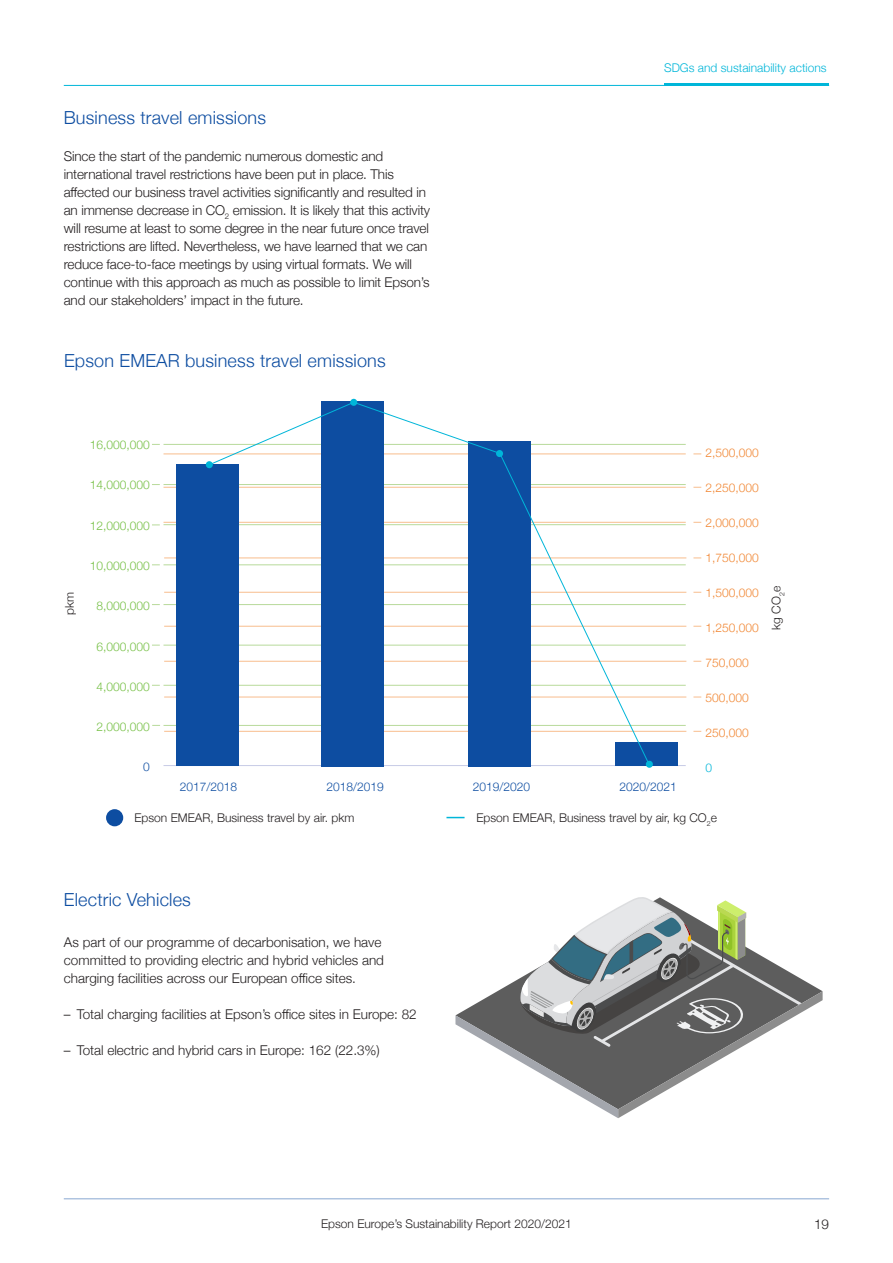
<style>
.page{position:relative;width:893px;height:1263px;background:#fff}
.page>*{position:absolute;margin:0;border:0;box-sizing:border-box;transform-origin:0 0}
.Intro__span_columns{font:300 18px "Helvetica Neue";letter-spacing:.01em;color:#0d4da1}
.Body{font:300 13.5px/18px "Helvetica Neue";letter-spacing:-.01em;color:#231f20}
.Page_number_right{font:300 13.5px "Helvetica Neue";color:#231f20}
.Body-2{font:300 12px "Helvetica Neue";color:#231f20}
.Body-3{font:300 12px "Helvetica Neue";color:#74bf43}
.Body-4{font:300 12px "Helvetica Neue";color:#f18530}
.Caption_smallprint{font:300 12px "Helvetica Neue";color:#231f20}
.Body-5{font:300 12px "Helvetica Neue";color:#0d4da1}
.Caption_smallprint-2{font:300 12px "Helvetica Neue";color:#00b6d9}
.Body-6{font:300 12px "Helvetica Neue";color:#00b6d9}
</style>
<div class="page">
<svg style="left:455px;top:897px;width:368px;height:221px"></svg>
<hr style="left:164px;top:444px;width:522px;height:1px;background:#b8da9b">
<hr style="left:164px;top:685px;width:522px;height:1px;background:#b8da9b">
<hr style="left:164px;top:524px;width:522px;height:1px;background:#b8da9b">
<hr style="left:164px;top:645px;width:522px;height:1px;background:#b8da9b">
<hr style="left:164px;top:484px;width:522px;height:1px;background:#b8da9b">
<hr style="left:164px;top:725px;width:522px;height:1px;background:#b8da9b">
<hr style="left:164px;top:564px;width:522px;height:1px;background:#b8da9b">
<hr style="left:164px;top:487px;width:522px;height:1px;background:#f8bd8d">
<hr style="left:164px;top:453px;width:522px;height:1px;background:#f8bd8d">
<hr style="left:164px;top:592px;width:522px;height:1px;background:#f8bd8d">
<hr style="left:164px;top:557px;width:522px;height:1px;background:#f8bd8d">
<hr style="left:164px;top:626px;width:522px;height:1px;background:#f8bd8d">
<hr style="left:164px;top:661px;width:522px;height:1px;background:#f8bd8d">
<hr style="left:164px;top:697px;width:522px;height:1px;background:#f8bd8d">
<hr style="left:164px;top:731px;width:522px;height:1px;background:#f8bd8d">
<hr style="left:164px;top:522px;width:522px;height:1px;background:#f8bd8d">
<hr style="left:164px;top:604px;width:522px;height:1px;background:#b8da9b">
<hr style="left:164px;top:765px;width:522px;height:1px;background:#c7cbe6">
<div style="left:176px;top:465px;width:63px;height:301px;background:#0d4da1"></div>
<div style="left:615px;top:742px;width:62px;height:24px;background:#0d4da1"></div>
<div style="left:106px;top:809px;width:17px;height:17px;background:#0d4da1;border-radius:50%"></div>
<svg style="left:446px;top:817px;width:19px;height:1px"></svg>
<div style="left:206px;top:461px;width:7px;height:7px;background:#00b6d9;border-radius:50%"></div>
<div style="left:350px;top:399px;width:7px;height:7px;background:#00b6d9;border-radius:50%"></div>
<div style="left:646px;top:761px;width:7px;height:7px;background:#00b6d9;border-radius:50%"></div>
<svg style="left:208px;top:401px;width:442px;height:365px"></svg>
<hr style="left:64px;top:85px;width:765px;height:1px;background:#00b6d9">
<hr style="left:664px;top:83px;width:165px;height:2px;background:#00b6d9">
<hr style="left:64px;top:1198px;width:765px;height:1px;background:#0d4da1">
<p class="Intro__span_columns" style="left:64px;top:103px;width:204px">Business travel emissions</p>
<p class="Body" style="left:64px;top:146px;width:368px">Since the start of the pandemic numerous domestic and international travel restrictions have been put in place. This affected our business travel activities significantly and resulted in an immense decrease in CO<sub>2</sub> emission. It is likely that this activity will resume at least to some degree in the near future once travel restrictions are lifted. Nevertheless, we have learned that we can reduce face-to-face meetings by using virtual formats. We will continue with this approach as much as possible to limit Epson’s and our stakeholders’ impact in the future.</p>
<p class="Intro__span_columns" style="left:64px;top:346px;width:323px">Epson EMEAR business travel emissions</p>
<p class="Body-2" style="left:60px;top:615px;width:24px;rotate:-90deg">pkm</p>
<p class="Body-3" style="left:90px;top:435px;width:62px">16,000,000</p>
<p class="Body-3" style="left:90px;top:475px;width:62px">14,000,000</p>
<p class="Body-3" style="left:90px;top:516px;width:62px">12,000,000</p>
<p class="Body-3" style="left:90px;top:556px;width:62px">10,000,000</p>
<p class="Body-3" style="left:96px;top:596px;width:55px">8,000,000</p>
<p class="Body-3" style="left:96px;top:636px;width:55px">6,000,000</p>
<p class="Body-3" style="left:96px;top:677px;width:55px">4,000,000</p>
<p class="Body-3" style="left:96px;top:717px;width:55px">2,000,000</p>
<p class="Body-5" style="left:143px;top:757px;width:8px">0</p>
<p class="Caption_smallprint-2" style="left:664px;top:58px;width:164px">SDGs and sustainability actions</p>
<p class="Body-4" style="left:706px;top:443px;width:55px">2,500,000</p>
<p class="Body-4" style="left:706px;top:478px;width:55px">2,250,000</p>
<p class="Body-4" style="left:706px;top:513px;width:55px">2,000,000</p>
<p class="Body-4" style="left:706px;top:548px;width:55px">1,750,000</p>
<p class="Body-4" style="left:706px;top:583px;width:55px">1,500,000</p>
<p class="Body-4" style="left:706px;top:618px;width:55px">1,250,000</p>
<p class="Body-4" style="left:706px;top:653px;width:45px">750,000</p>
<p class="Body-4" style="left:706px;top:688px;width:45px">500,000</p>
<p class="Body-4" style="left:706px;top:723px;width:45px">250,000</p>
<p class="Body-6" style="left:706px;top:758px;width:8px">0</p>
<p class="Body-2" style="left:766px;top:629px;width:45px;rotate:-90deg">kg CO<sub>2</sub>e</p>
<p class="Body-5" style="left:180px;top:777px;width:59px">2017/2018</p>
<p class="Body-5" style="left:326px;top:777px;width:59px">2018/2019</p>
<p class="Body-5" style="left:473px;top:777px;width:59px">2019/2020</p>
<p class="Body-5" style="left:619px;top:777px;width:59px">2020/2021</p>
<p class="Body-2" style="left:135px;top:808px;width:221px">Epson EMEAR, Business travel by air. pkm</p>
<p class="Body-2" style="left:476px;top:808px;width:242px">Epson EMEAR, Business travel by air, kg CO<sub>2</sub>e</p>
<p class="Intro__span_columns" style="left:64px;top:885px;width:128px">Electric Vehicles</p>
<p class="Body" style="left:64px;top:932px;width:322px">As part of our programme of decarbonisation, we have committed to providing electric and hybrid vehicles and charging facilities across our European office sites.</p>
<p class="Body" style="left:64px;top:1004px;width:354px">– Total charging facilities at Epson’s office sites in Europe: 82</p>
<p class="Body" style="left:64px;top:1040px;width:317px">– Total electric and hybrid cars in Europe: 162 (22.3%)</p>
<p class="Caption_smallprint" style="left:321px;top:1214px;width:252px">Epson Europe’s Sustainability Report 2020/2021</p>
<p class="Page_number_right" style="left:814px;top:1213px;width:17px">19</p>
</div>
